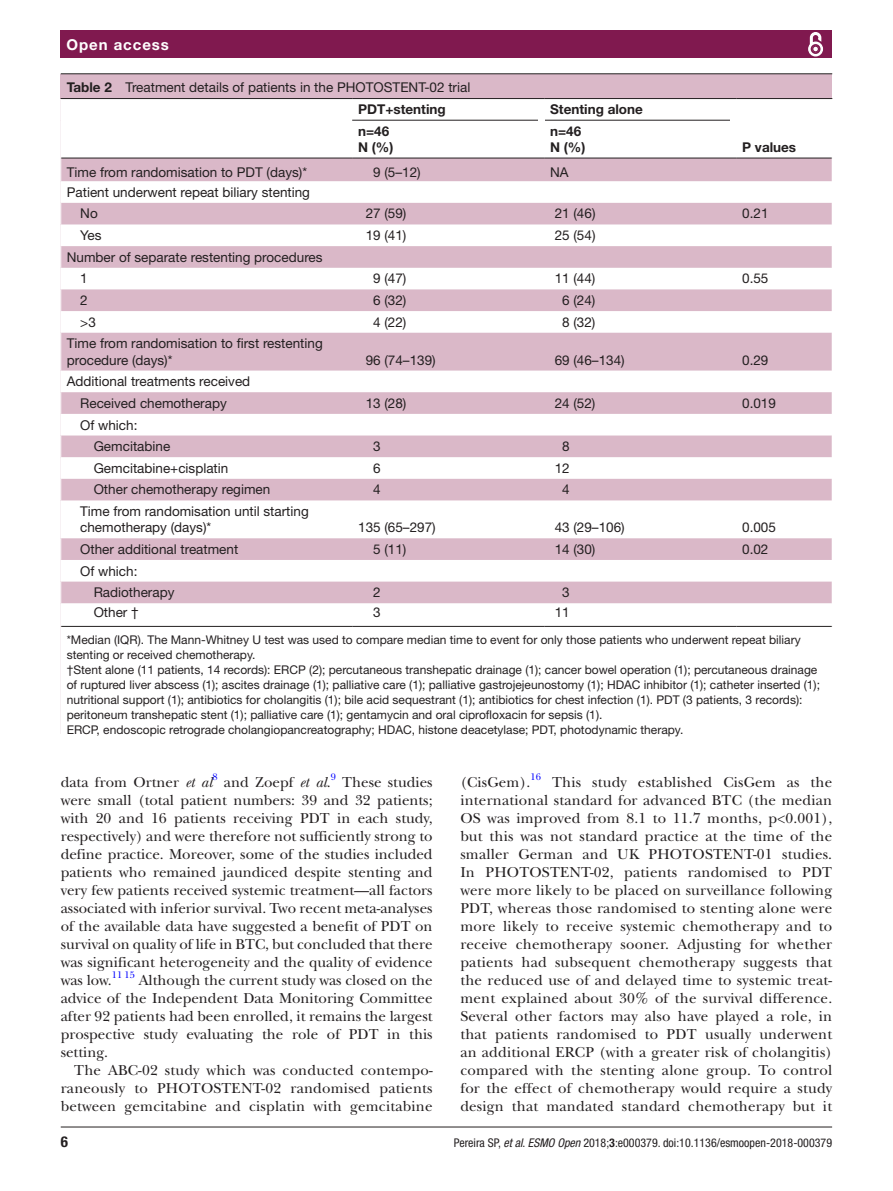
<style>
.page{position:relative;width:893px;height:1191px;background:#fff}
.page>*{position:absolute;margin:0;border:0;box-sizing:border-box;transform-origin:0 0}
.t1{font:15px/18px "New Baskerville";letter-spacing:.015em;color:#231f20;text-align:justify}
.t2{font:700 15px "Helvetica Neue LT Std";letter-spacing:.065em;color:#fff}
.t3{font:700 condensed 15px "Helvetica Neue LT Std";color:#231f20}
.t4{font:13.5px/21.6px "Helvetica Neue LT Std";color:#231f20}
.t5{font:700 13.5px/16.2px "Helvetica Neue LT Std";color:#231f20}
.t6{font:12px/15px "Helvetica Neue LT Std";color:#231f20}
.t7{font:condensed 12px "Helvetica Neue LT Std";color:#231f20}
.t8{font:9.9px "New Baskerville";color:#00f}
.s1{font-weight:700}
.s2{font-style:italic}
</style>
<div class="page">
<div style="left:61px;top:31px;width:771px;height:27px;background:#80194f"></div>
<svg style="left:808px;top:32px;width:15px;height:25px"></svg>
<div style="left:812px;top:45px;width:7px;height:8px;border:1px solid #80194f;border-radius:50%"></div>
<hr style="left:61px;top:1126px;width:771px;height:1px;background:#231f20">
<div style="left:61px;top:74px;width:771px;height:660px;background:#dab8c8"></div>
<hr style="left:61px;top:73px;width:771px;height:1px;background:#231f20">
<svg style="left:61px;top:99px;width:771px;height:635px;fill:#fff"></svg>
<hr style="left:61px;top:158px;width:291px;height:1px;background:#231f20">
<hr style="left:736px;top:158px;width:96px;height:1px;background:#231f20">
<hr style="left:61px;top:98px;width:291px;height:1px;background:#231f20">
<hr style="left:352px;top:98px;width:192px;height:1px;background:#231f20">
<hr style="left:544px;top:98px;width:192px;height:1px;background:#231f20">
<hr style="left:736px;top:98px;width:96px;height:1px;background:#231f20">
<hr style="left:352px;top:120px;width:192px;height:1px;background:#231f20">
<hr style="left:352px;top:158px;width:192px;height:1px;background:#231f20">
<hr style="left:544px;top:120px;width:192px;height:1px;background:#231f20">
<hr style="left:544px;top:158px;width:192px;height:1px;background:#231f20">
<hr style="left:352px;top:626px;width:192px;height:1px;background:#231f20">
<hr style="left:544px;top:626px;width:192px;height:1px;background:#231f20">
<hr style="left:61px;top:626px;width:291px;height:1px;background:#231f20">
<hr style="left:736px;top:626px;width:96px;height:1px;background:#231f20">
<svg style="left:60px;top:99px;width:1px;height:21px"></svg>
<svg style="left:60px;top:158px;width:1px;height:175px"></svg>
<svg style="left:60px;top:370px;width:1px;height:130px"></svg>
<svg style="left:60px;top:538px;width:1px;height:88px"></svg>
<hr style="left:67px;top:658px;width:765px;height:1px;background:#fff">
<hr style="left:67px;top:718px;width:765px;height:1px;background:#fff">
<hr style="left:67px;top:733px;width:765px;height:1px;background:#fff">
<svg style="left:538px;top:118px;width:6px;height:4px"></svg>
<svg style="left:730px;top:118px;width:6px;height:4px"></svg>
<p class="t2" style="left:66px;top:35px;width:104px">Open access</p>
<p class="t4" style="left:358px;top:76px;width:114px;line-height:22px;text-indent:-291px"><span class="s1">Table 2</span> Treatment details of patients in the PHOTOSTENT-02 trial<br><span class="s1">PDT+stenting</span></p>
<p class="t5" style="left:550px;top:101px;width:94px">Stenting alone</p>
<p class="t5" style="left:358px;top:123px;width:37px">n=46<br>N (%)</p>
<p class="t5" style="left:550px;top:123px;width:37px">n=46<br>N (%)</p>
<p class="t5" style="left:742px;top:139px;width:56px">P values</p>
<p class="t4" style="left:67px;top:161px;width:242px">Time from randomisation to PDT (days)*</p>
<p class="t4" style="left:373px;top:161px;width:49px">9 (5–12)</p>
<p class="t4" style="left:550px;top:161px;width:20px">NA</p>
<p class="t4" style="left:80px;top:181px;width:231px;text-indent:-14px">Patient underwent repeat biliary stenting<br>No</p>
<p class="t4" style="left:366px;top:203px;width:42px">27 (59)</p>
<p class="t4" style="left:555px;top:203px;width:42px">21 (46)</p>
<p class="t4" style="left:742px;top:203px;width:28px">0.21</p>
<p class="t4" style="left:80px;top:224px;width:23px">Yes</p>
<p class="t4" style="left:366px;top:224px;width:42px">19 (41)</p>
<p class="t4" style="left:555px;top:224px;width:42px">25 (54)</p>
<p class="t4" style="left:80px;top:246px;width:244px;text-indent:-14px">Number of separate restenting procedures<br>1</p>
<p class="t4" style="left:373px;top:268px;width:35px">9 (47)</p>
<p class="t4" style="left:555px;top:268px;width:42px">11 (44)</p>
<p class="t4" style="left:742px;top:268px;width:28px">0.55</p>
<p class="t4" style="left:80px;top:289px;width:9px">2</p>
<p class="t4" style="left:373px;top:289px;width:35px">6 (32)</p>
<p class="t4" style="left:562px;top:289px;width:35px">6 (24)</p>
<p class="t4" style="left:80px;top:311px;width:17px">&gt;3</p>
<p class="t4" style="left:373px;top:311px;width:35px">4 (22)</p>
<p class="t4" style="left:562px;top:311px;width:35px">8 (32)</p>
<p class="t4" style="left:67px;top:335px;width:258px;line-height:16.2px">Time from randomisation to first restenting procedure (days)*</p>
<p class="t4" style="left:366px;top:349px;width:72px">96 (74–139)</p>
<p class="t4" style="left:555px;top:349px;width:72px">69 (46–134)</p>
<p class="t4" style="left:742px;top:349px;width:28px">0.29</p>
<p class="t4" style="left:80px;top:370px;width:172px;text-indent:-14px">Additional treatments received<br>Received chemotherapy</p>
<p class="t4" style="left:94px;top:414px;width:78px;text-indent:-14px">Of which:<br>Gemcitabine</p>
<p class="t4" style="left:366px;top:392px;width:42px">13 (28)</p>
<p class="t4" style="left:555px;top:392px;width:42px">24 (52)</p>
<p class="t4" style="left:742px;top:392px;width:35px">0.019</p>
<p class="t4" style="left:373px;top:435px;width:9px">3</p>
<p class="t4" style="left:562px;top:435px;width:9px">8</p>
<p class="t4" style="left:94px;top:457px;width:136px">Gemcitabine+cisplatin</p>
<p class="t4" style="left:373px;top:457px;width:9px">6</p>
<p class="t4" style="left:555px;top:457px;width:17px">12</p>
<p class="t4" style="left:94px;top:479px;width:178px">Other chemotherapy regimen</p>
<p class="t4" style="left:373px;top:479px;width:9px">4</p>
<p class="t4" style="left:562px;top:479px;width:9px">4</p>
<p class="t4" style="left:80px;top:503px;width:230px;line-height:16.2px">Time from randomisation until starting chemotherapy (days)*</p>
<p class="t4" style="left:358px;top:516px;width:79px">135 (65–297)</p>
<p class="t4" style="left:555px;top:516px;width:72px">43 (29–106)</p>
<p class="t4" style="left:742px;top:516px;width:35px">0.005</p>
<p class="t4" style="left:80px;top:538px;width:160px">Other additional treatment</p>
<p class="t4" style="left:373px;top:538px;width:35px">5 (11)</p>
<p class="t4" style="left:555px;top:538px;width:42px">14 (30)</p>
<p class="t4" style="left:742px;top:538px;width:28px">0.02</p>
<p class="t4" style="left:94px;top:560px;width:82px;text-indent:-14px">Of which:<br>Radiotherapy</p>
<p class="t4" style="left:373px;top:581px;width:9px">2</p>
<p class="t4" style="left:562px;top:581px;width:9px">3</p>
<p class="t4" style="left:94px;top:601px;width:47px">Other †</p>
<p class="t4" style="left:373px;top:601px;width:9px">3</p>
<p class="t4" style="left:555px;top:601px;width:17px">11</p>
<p class="t6" style="left:67px;top:632px;width:755px">*Median (IQR). The Mann-Whitney U test was used to compare median time to event for only those patients who underwent repeat biliary stenting or received chemotherapy.<br>†Stent alone (11 patients, 14 records): ERCP (2); percutaneous transhepatic drainage (1); cancer bowel operation (1); percutaneous drainage of ruptured liver abscess (1); ascites drainage (1); palliative care (1); palliative gastrojejeunostomy (1); HDAC inhibitor (1); catheter inserted (1); nutritional support (1); antibiotics for cholangitis (1); bile acid sequestrant (1); antibiotics for chest infection (1). PDT (3 patients, 3 records): peritoneum transhepatic stent (1); palliative care (1); gentamycin and oral ciprofloxacin for sepsis (1).<br>ERCP, endoscopic retrograde cholangiopancreatography; HDAC, histone deacetylase; PDT, photodynamic therapy.</p>
<p class="t1" style="left:61px;top:773px;width:153px">data from Ortner <span class="s2">et al</span></p>
<p class="t8" style="left:212px;top:771px;width:7px">8</p>
<p class="t1" style="left:224px;top:773px;width:108px">and Zoepf <span class="s2">et al</span>.</p>
<p class="t8" style="left:331px;top:771px;width:7px">9</p>
<p class="t1" style="left:61px;top:773px;width:373px;text-indent:282px">These studies were small (total patient numbers: 39 and 32 patients; with 20 and 16 patients receiving PDT in each study, respectively) and were therefore not sufficiently strong to define practice. Moreover, some of the studies included patients who remained jaundiced despite stenting and very few patients received systemic treatment—all factors associated with inferior survival. Two recent meta-analyses of the available data have suggested a benefit of PDT on survival on quality of life in BTC, but concluded that there was significant heterogeneity and the quality of evidence was low.<sup>11</sup> <sup>15</sup> Although the current study was closed on the advice of the Independent Data Monitoring Committee after 92 patients had been enrolled, it remains the largest prospective study evaluating the role of PDT in this setting.</p>
<p class="t1" style="left:61px;top:1061px;width:373px;text-indent:14px">The ABC-02 study which was conducted contempo&shy;raneously to PHOTOSTENT-02 randomised patients between gemcitabine and cisplatin with gemcitabine</p>
<p class="t1" style="left:460px;top:773px;width:72px">(CisGem).</p>
<p class="t8" style="left:531px;top:771px;width:12px">16</p>
<p class="t1" style="left:460px;top:773px;width:373px;text-indent:92px">This study established CisGem as the international standard for advanced BTC (the median OS was improved from 8.1 to 11.7 months, p&lt;0.001), but this was not standard practice at the time of the smaller German and UK PHOTOSTENT-01 studies.<br>In PHOTOSTENT-02, patients randomised to PDT were more likely to be placed on surveillance following PDT, whereas those randomised to stenting alone were more likely to receive systemic chemotherapy and to receive chemotherapy sooner. Adjusting for whether patients had subsequent chemotherapy suggests that the reduced use of and delayed time to systemic treat&shy;ment explained about 30% of the survival difference.<br>Several other factors may also have played a role, in that patients randomised to PDT usually underwent an additional ERCP (with a greater risk of cholangitis) compared with the stenting alone group. To control for the effect of chemotherapy would require a study design that mandated standard chemotherapy but it</p>
<p class="t3" style="left:61px;top:1132px;width:9px">6</p>
<p class="t7" style="left:454px;top:1135px;width:380px">Pereira SP, <span class="s2">et al</span>. <span class="s2">ESMO Open</span> 2018;<span class="s1">3</span>:e000379. doi:10.1136/esmoopen-2018-000379</p>
</div>
